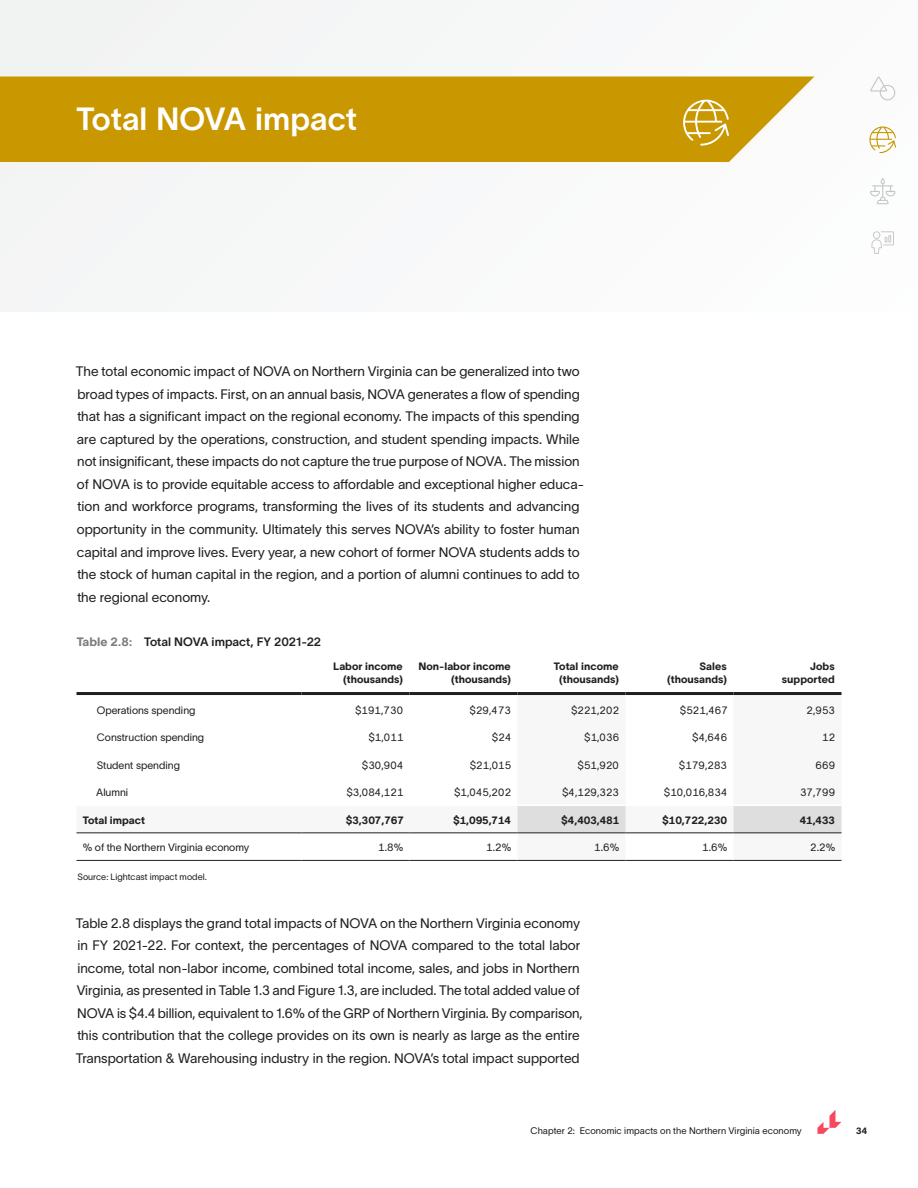
<style>
.page{position:relative;width:918px;height:1188px;background:#fff}
.page>*{position:absolute;margin:0;border:0;box-sizing:border-box;transform-origin:0 0}
.Heading_2_White{font:31.5px "TWK Lausanne 600";color:#fff}
.t1{font:13.5px/22.5px "TWK Lausanne 300";color:#231f20}
.Figure_Title{font:12px "TWK Lausanne 600";color:#231f20}
.Table_Body_Right{font:10.5px "TWK Lausanne 300";color:#231f20}
.Table_Header_Right{font:10.5px/13.5px "TWK Lausanne 800";letter-spacing:.005em;color:#231f20;text-align:right}
.Table_Body_Left{font:10.5px "TWK Lausanne 300";color:#231f20}
.Table_Body_Right-2{font:10.5px "TWK Lausanne 800";color:#231f20}
.Table_Body_Left-2{font:10.5px "TWK Lausanne 800";color:#231f20}
.t2{font:9.3px "TWK Lausanne 300";letter-spacing:.005em;color:#231f20}
.Figure_Footnote{font:9px "TWK Lausanne 300";color:#231f20}
.t3{font:9px "TWK Lausanne 800";color:#231f20}
.s1{font-family:"TWK Lausanne 800";color:#7d7d7d}
</style>
<div class="page">
<div style="left:0;top:0;width:918px;height:312px;background:#f7f8f9"></div>
<div style="left:0;top:77px;width:814px;height:85px;background:#c99700"></div>
<svg style="left:817px;top:1110px;width:24px;height:24px"></svg>
<svg style="left:870px;top:77px;width:25px;height:23px"></svg>
<svg style="left:869px;top:126px;width:27px;height:27px"></svg>
<svg style="left:870px;top:178px;width:26px;height:26px"></svg>
<svg style="left:872px;top:231px;width:22px;height:23px"></svg>
<svg style="left:683px;top:100px;width:46px;height:46px"></svg>
<svg style="left:76px;top:695px;width:766px;height:165px"></svg>
<svg style="left:518px;top:806px;width:324px;height:26px"></svg>
<hr style="left:76px;top:692px;width:226px;height:3px;background:#231f20">
<hr style="left:302px;top:692px;width:108px;height:3px;background:#231f20">
<hr style="left:410px;top:692px;width:108px;height:3px;background:#231f20">
<hr style="left:518px;top:692px;width:108px;height:3px;background:#231f20">
<hr style="left:626px;top:692px;width:108px;height:3px;background:#231f20">
<hr style="left:734px;top:692px;width:108px;height:3px;background:#231f20">
<hr style="left:76px;top:805px;width:226px;height:1px;background:#fff">
<hr style="left:302px;top:805px;width:108px;height:1px;background:#fff">
<hr style="left:410px;top:805px;width:108px;height:1px;background:#fff">
<hr style="left:518px;top:805px;width:108px;height:1px;background:#fff">
<hr style="left:626px;top:805px;width:108px;height:1px;background:#fff">
<hr style="left:734px;top:805px;width:108px;height:1px;background:#fff">
<hr style="left:76px;top:860px;width:226px;height:1px;background:#231f20">
<hr style="left:302px;top:860px;width:108px;height:1px;background:#231f20">
<hr style="left:410px;top:860px;width:108px;height:1px;background:#231f20">
<hr style="left:518px;top:860px;width:108px;height:1px;background:#231f20">
<hr style="left:626px;top:860px;width:108px;height:1px;background:#231f20">
<hr style="left:734px;top:860px;width:108px;height:1px;background:#231f20">
<hr style="left:76px;top:832px;width:226px;height:1px;background:#231f20">
<hr style="left:302px;top:832px;width:108px;height:1px;background:#231f20">
<hr style="left:410px;top:832px;width:108px;height:1px;background:#231f20">
<hr style="left:518px;top:832px;width:108px;height:1px;background:#231f20">
<hr style="left:626px;top:832px;width:108px;height:1px;background:#231f20">
<hr style="left:734px;top:832px;width:108px;height:1px;background:#231f20">
<p class="Heading_2_White" style="left:76px;top:97px;width:282px">Total NOVA impact</p>
<p class="t1" style="left:76px;top:360px;width:510px">The total economic impact of NOVA on Northern Virginia can be generalized into two broad types of impacts. First, on an annual basis, NOVA generates a flow of spending that has a significant impact on the regional economy. The impacts of this spending are captured by the operations, construction, and student spending impacts. While not insignificant, these impacts do not capture the true purpose of NOVA. The mission of NOVA is to provide equitable access to affordable and exceptional higher educa&shy;tion and workforce programs, transforming the lives of its students and advancing opportunity in the community. Ultimately this serves NOVA’s ability to foster human capital and improve lives. Every year, a new cohort of former NOVA students adds to the stock of human capital in the region, and a portion of alumni continues to add to the regional economy.</p>
<p class="Figure_Title" style="left:77px;top:634px;width:246px"><span class="s1">Table 2.8:</span> Total NOVA impact, FY 2021-22</p>
<p class="Table_Header_Right" style="left:333px;top:658px;width:71px">Labor income (thousands)</p>
<p class="Table_Header_Right" style="left:418px;top:658px;width:94px">Non-labor income (thousands)</p>
<p class="Table_Header_Right" style="left:554px;top:658px;width:66px">Total income</p>
<p class="Table_Header_Right" style="left:559px;top:672px;width:61px">(thousands)</p>
<p class="Table_Header_Right" style="left:667px;top:658px;width:61px">Sales (thousands)</p>
<p class="Table_Header_Right" style="left:782px;top:658px;width:54px">Jobs supported</p>
<p class="Table_Body_Left" style="left:97px;top:702px;width:100px">Operations spending</p>
<p class="Table_Body_Right" style="left:355px;top:702px;width:50px">$191,730</p>
<p class="Table_Body_Right" style="left:470px;top:702px;width:43px">$29,473</p>
<p class="Table_Body_Right" style="left:571px;top:702px;width:50px">$221,202</p>
<p class="Table_Body_Right" style="left:680px;top:702px;width:50px">$521,467</p>
<p class="Table_Body_Right" style="left:807px;top:702px;width:30px">2,953</p>
<p class="Table_Body_Left" style="left:97px;top:730px;width:109px">Construction spending</p>
<p class="Table_Body_Right" style="left:369px;top:730px;width:37px">$1,011</p>
<p class="Table_Body_Right" style="left:492px;top:730px;width:21px">$24</p>
<p class="Table_Body_Right" style="left:584px;top:730px;width:37px">$1,036</p>
<p class="Table_Body_Right" style="left:692px;top:730px;width:37px">$4,646</p>
<p class="Table_Body_Right" style="left:822px;top:730px;width:15px">12</p>
<p class="Table_Body_Left" style="left:97px;top:758px;width:85px">Student spending</p>
<p class="Table_Body_Right" style="left:362px;top:758px;width:43px">$30,904</p>
<p class="Table_Body_Right" style="left:470px;top:758px;width:43px">$21,015</p>
<p class="Table_Body_Right" style="left:578px;top:758px;width:43px">$51,920</p>
<p class="Table_Body_Right" style="left:679px;top:758px;width:50px">$179,283</p>
<p class="Table_Body_Right" style="left:816px;top:758px;width:21px">669</p>
<p class="Table_Body_Left" style="left:96px;top:785px;width:34px">Alumni</p>
<p class="Table_Body_Right" style="left:346px;top:785px;width:59px">$3,084,121</p>
<p class="Table_Body_Right" style="left:454px;top:785px;width:59px">$1,045,202</p>
<p class="Table_Body_Right" style="left:562px;top:785px;width:59px">$4,129,323</p>
<p class="Table_Body_Right" style="left:664px;top:785px;width:65px">$10,016,834</p>
<p class="Table_Body_Right" style="left:800px;top:785px;width:37px">37,799</p>
<p class="Table_Body_Left-2" style="left:83px;top:813px;width:64px">Total impact</p>
<p class="Table_Body_Right-2" style="left:346px;top:813px;width:60px">$3,307,767</p>
<p class="Table_Body_Right-2" style="left:453px;top:813px;width:60px">$1,095,714</p>
<p class="Table_Body_Right-2" style="left:561px;top:813px;width:60px">$4,403,481</p>
<p class="Table_Body_Right-2" style="left:662px;top:813px;width:66px">$10,722,230</p>
<p class="Table_Body_Right-2" style="left:800px;top:813px;width:37px">41,433</p>
<p class="Table_Body_Left" style="left:83px;top:840px;width:168px">% of the Northern Virginia economy</p>
<p class="Table_Body_Right" style="left:378px;top:840px;width:27px">1.8%</p>
<p class="Table_Body_Right" style="left:486px;top:840px;width:27px">1.2%</p>
<p class="Table_Body_Right" style="left:594px;top:840px;width:27px">1.6%</p>
<p class="Table_Body_Right" style="left:702px;top:840px;width:27px">1.6%</p>
<p class="Table_Body_Right" style="left:810px;top:840px;width:27px">2.2%</p>
<p class="Figure_Footnote" style="left:77px;top:870px;width:131px">Source: Lightcast impact model.</p>
<p class="t1" style="left:76px;top:911px;width:508px">Table 2.8 displays the grand total impacts of NOVA on the Northern Virginia economy in FY 2021-22. For context, the percentages of NOVA compared to the total labor income, total non-labor income, combined total income, sales, and jobs in Northern Virginia, as presented in Table 1.3 and Figure 1.3, are included. The total added value of NOVA is $4.4 billion, equivalent to 1.6% of the GRP of Northern Virginia. By comparison, this contribution that the college provides on its own is nearly as large as the entire Transportation &amp; Warehousing industry in the region. NOVA’s total impact supported</p>
<p class="t2" style="left:530px;top:1124px;width:273px">Chapter 2: Economic impacts on the Northern Virginia economy</p>
<p class="t3" style="left:856px;top:1124px;width:13px">34</p>
</div>
